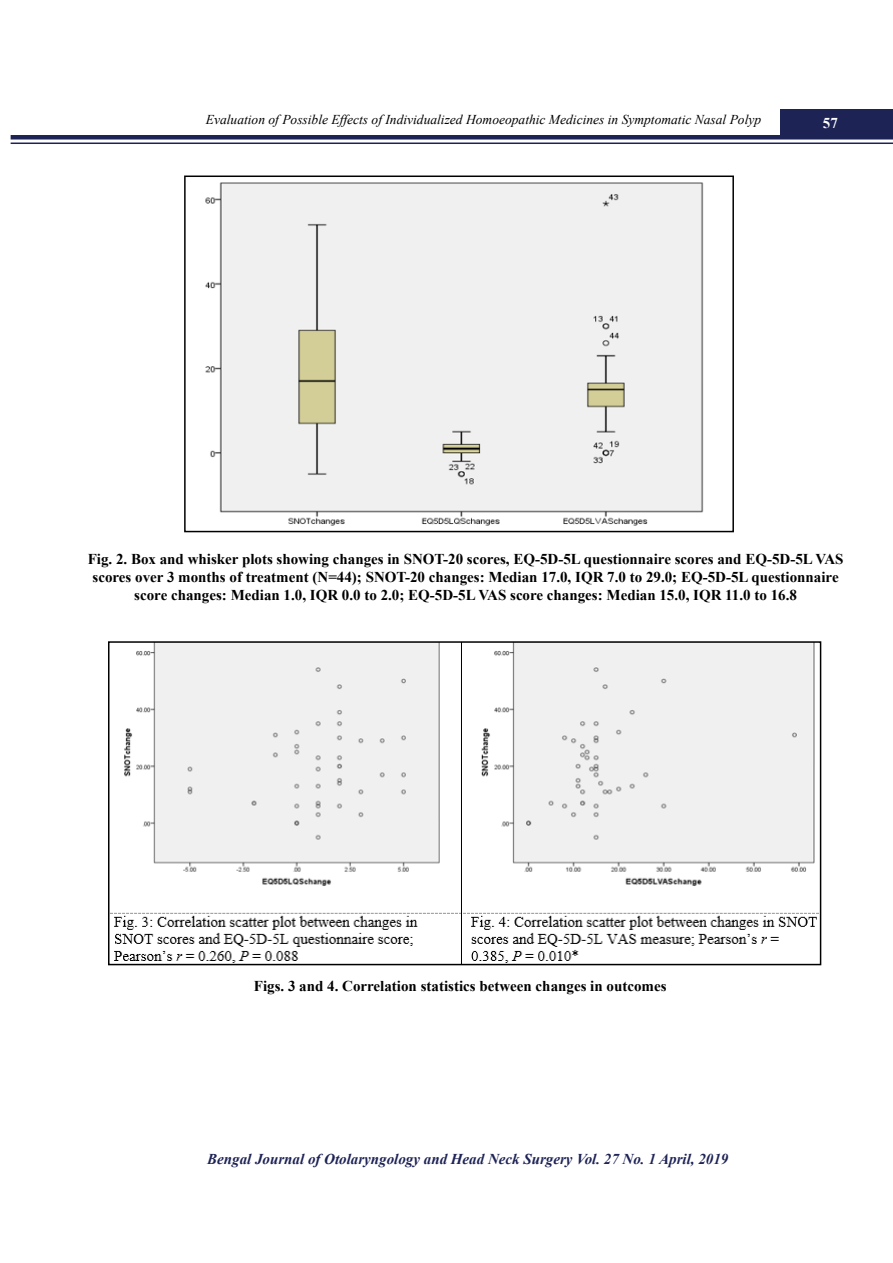
<style>
.page{position:relative;width:893px;height:1263px;background:#fff}
.page>*{position:absolute;margin:0;border:0;box-sizing:border-box;transform-origin:0 0}
.t1{font:700 15px/18px "Times New Roman";color:#000;text-align:center}
.t2{font:italic 700 15px "Times New Roman";color:#1e2356}
.t3{font:700 15px "Times New Roman";color:#fff}
.t4{font:italic 13.5px "Times New Roman";color:#000}
</style>
<div class="page">
<div style="left:780px;top:109px;width:113px;height:27px;background:#1e2356"></div>
<hr style="left:11px;top:142px;width:882px;height:2px;background:#1e2356">
<div style="left:11px;top:135px;width:882px;height:5px;background:#1e2356"></div>
<img style="left:205px;top:182px;width:499px;height:344px">
<div style="left:184px;top:175px;width:550px;height:357px;border:2px solid #000"></div>
<img style="left:111px;top:644px;width:707px;height:318px">
<div style="left:108px;top:641px;width:713px;height:324px;border:2px solid #000"></div>
<p class="t4" style="left:206px;top:110px;width:557px">Evaluation of Possible Effects of Individualized Homoeopathic Medicines in Symptomatic Nasal Polyp</p>
<p class="t3" style="left:823px;top:112px;width:16px">57</p>
<p class="t1" style="left:88px;top:550px;width:757px">Fig. 2. Box and whisker plots showing changes in SNOT-20 scores, EQ-5D-5L questionnaire scores and EQ-5D-5L VAS scores over 3 months of treatment (N=44); SNOT-20 changes: Median 17.0, IQR 7.0 to 29.0; EQ-5D-5L questionnaire score changes: Median 1.0, IQR 0.0 to 2.0; EQ-5D-5L VAS score changes: Median 15.0, IQR 11.0 to 16.8</p>
<p class="t1" style="left:254px;top:977px;width:414px">Figs. 3 and 4. Correlation statistics between changes in outcomes</p>
<p class="t2" style="left:207px;top:1148px;width:523px">Bengal Journal of Otolaryngology and Head Neck Surgery Vol. 27 No. 1 April, 2019</p>
</div>
